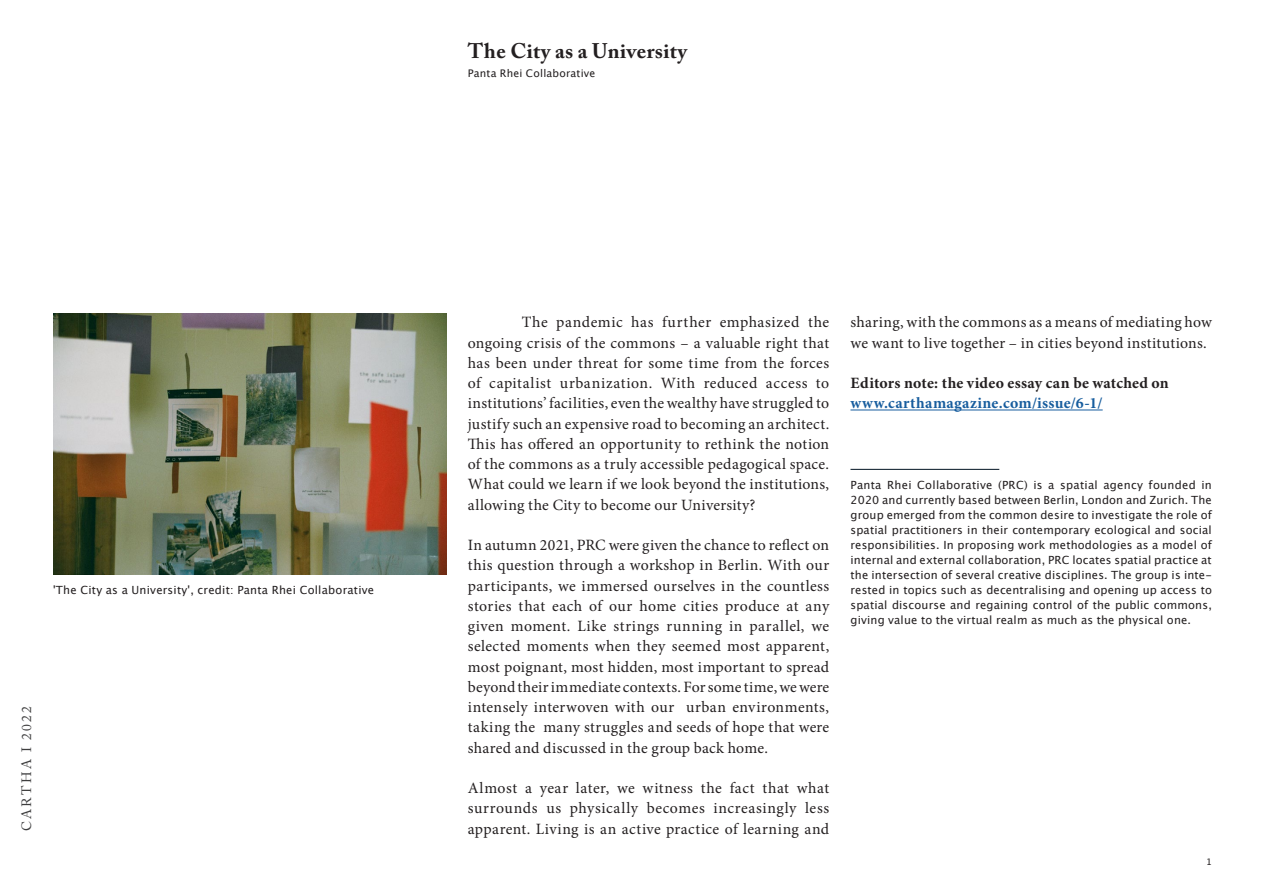
<style>
.page{position:relative;width:1263px;height:893px;background:#fff}
.page>*{position:absolute;margin:0;border:0;box-sizing:border-box;transform-origin:0 0}
.Titel{font:700 21px "Adobe Caslon Pro";letter-spacing:.02em;color:#231f20}
.Fliesstext_Interview{font:15.75px/20.2px "Minion Pro";letter-spacing:.02em;color:#231f20;text-align:justify}
.Fliesstext_Interview-2{font:700 15.75px "Minion Pro";letter-spacing:.02em;color:#231f20}
.Fliesstext_Interview-3{font:700 15.75px "Minion Pro";letter-spacing:.02em;color:#175d9e}
.t1{font:13.5px "Adobe Caslon Pro";letter-spacing:.17em;color:#3e3e3f}
.Zitat_Autor{font:11.25px/15px "Lucida Grande";letter-spacing:.015em;color:#231f20;text-align:justify}
.Footnote{font:11.25px "Lucida Grande";letter-spacing:.02em;color:#231f20}
.Autor{font:10.5px "Lucida Grande";letter-spacing:.02em;color:#231f20}
.t2{font:9px "Lucida Grande";color:#231f20}
</style>
<div class="page">
<hr style="left:850px;top:410px;width:253px;height:1px;background:#175d9e">
<img style="left:53px;top:314px;width:393px;height:260px">
<hr style="left:850px;top:469px;width:149px;height:1px;background:#001322">
<p class="Titel" style="left:468px;top:38px;width:221px">The City as a University</p>
<p class="Autor" style="left:468px;top:68px;width:129px">Panta Rhei Collaborative</p>
<p class="Footnote" style="left:53px;top:584px;width:322px">'The City as a University', credit: Panta Rhei Collaborative</p>
<p class="t1" style="left:19px;top:831px;width:127px;rotate:-90deg">CARTHA I 2022</p>
<p class="Fliesstext_Interview" style="left:468px;top:312px;width:363px;text-indent:54px">The pandemic has further emphasized the ongoing crisis of the commons – a valuable right that has been under threat for some time from the forces of capitalist urbanization. With reduced access to institutions’ facilities, even the wealthy have struggled to justify such an expensive road to becoming an architect.<br>This has offered an opportunity to rethink the notion of the commons as a truly accessible pedagogical space.<br>What could we learn if we look beyond the institutions, allowing the City to become our University?</p>
<p class="Fliesstext_Interview" style="left:468px;top:535px;width:363px">In autumn 2021, PRC were given the chance to reflect on this question through a workshop in Berlin. With our participants, we immersed ourselves in the countless stories that each of our home cities produce at any given moment. Like strings running in parallel, we selected moments when they seemed most apparent, most poignant, most hidden, most important to spread beyond their immediate contexts. For some time, we were intensely interwoven with our urban environments, taking the many struggles and seeds of hope that were shared and discussed in the group back home.</p>
<p class="Fliesstext_Interview" style="left:468px;top:778px;width:363px">Almost a year later, we witness the fact that what surrounds us physically becomes increasingly less apparent. Living is an active practice of learning and</p>
<p class="Fliesstext_Interview" style="left:850px;top:312px;width:363px">sharing, with the commons as a means of mediating how we want to live together – in cities beyond institutions.</p>
<p class="Fliesstext_Interview-2" style="left:850px;top:372px;width:320px">Editors note: the video essay can be watched on</p>
<p class="Fliesstext_Interview-3" style="left:850px;top:392px;width:254px">www.carthamagazine.com/issue/6-1/</p>
<p class="Zitat_Autor" style="left:850px;top:478px;width:363px">Panta Rhei Collaborative (PRC) is a spatial agency founded in 2020 and currently based between Berlin, London and Zurich. The group emerged from the common desire to investigate the role of spatial practitioners in their contemporary ecological and social responsibilities. In proposing work methodologies as a model of internal and external collaboration, PRC locates spatial practice at the intersection of several creative disciplines. The group is inte&shy;rested in topics such as decentralising and opening up access to spatial discourse and regaining control of the public commons, giving value to the virtual realm as much as the physical one.</p>
<p class="t2" style="left:1206px;top:857px;width:7px">1</p>
</div>
